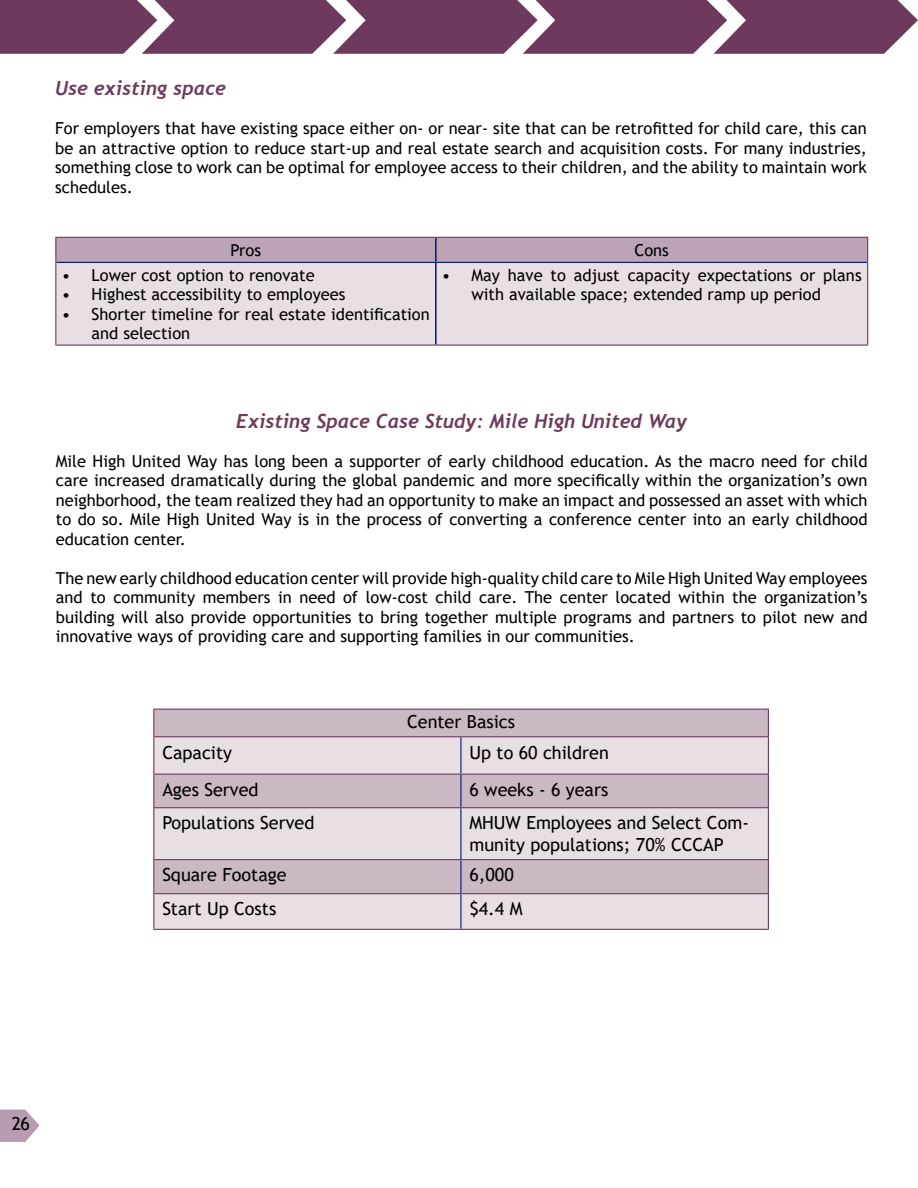
<style>
.page{position:relative;width:918px;height:1188px;background:#fff}
.page>*{position:absolute;margin:0;border:0;box-sizing:border-box;transform-origin:0 0}
.t1{font:italic 700 19.5px "Trebuchet";color:#6d3a5d}
.t2{font:18px/21.6px "Trebuchet MS";color:#000}
.t3{font:16.5px/19.5px "Trebuchet MS";color:#000;text-align:justify}
</style>
<div class="page">
<div style="left:56px;top:263px;width:811px;height:82px;background:#e8dfe5"></div>
<hr style="left:435px;top:263px;width:2px;height:82px;background:#001970">
<hr style="left:56px;top:262px;width:380px;height:1px;background:#001970">
<hr style="left:436px;top:262px;width:431px;height:1px;background:#001970">
<svg style="left:55px;top:237px;width:813px;height:25px"></svg>
<hr style="left:55px;top:262px;width:1px;height:83px;background:#6d3a5d">
<hr style="left:867px;top:262px;width:1px;height:83px;background:#6d3a5d">
<hr style="left:55px;top:345px;width:381px;height:1px;background:#6d3a5d">
<hr style="left:436px;top:345px;width:432px;height:1px;background:#6d3a5d">
<div style="left:154px;top:710px;width:614px;height:26px;background:#cab8c5"></div>
<svg style="left:154px;top:737px;width:614px;height:192px;fill:#e8dfe5"></svg>
<hr style="left:460px;top:737px;width:2px;height:37px;background:#001970">
<hr style="left:460px;top:775px;width:2px;height:32px;background:#001970">
<hr style="left:460px;top:808px;width:2px;height:51px;background:#001970">
<hr style="left:460px;top:860px;width:2px;height:33px;background:#001970">
<hr style="left:460px;top:894px;width:2px;height:35px;background:#001970">
<hr style="left:153px;top:737px;width:1px;height:37px;background:#6d3a5d">
<hr style="left:768px;top:737px;width:1px;height:37px;background:#6d3a5d">
<hr style="left:153px;top:774px;width:308px;height:1px;background:#6d3a5d">
<hr style="left:153px;top:775px;width:1px;height:32px;background:#6d3a5d">
<hr style="left:461px;top:774px;width:308px;height:1px;background:#6d3a5d">
<hr style="left:768px;top:775px;width:1px;height:32px;background:#6d3a5d">
<hr style="left:153px;top:807px;width:308px;height:1px;background:#6d3a5d">
<hr style="left:153px;top:808px;width:1px;height:51px;background:#6d3a5d">
<hr style="left:461px;top:807px;width:308px;height:1px;background:#6d3a5d">
<hr style="left:768px;top:808px;width:1px;height:51px;background:#6d3a5d">
<hr style="left:153px;top:859px;width:308px;height:1px;background:#6d3a5d">
<hr style="left:153px;top:860px;width:1px;height:33px;background:#6d3a5d">
<hr style="left:461px;top:859px;width:308px;height:1px;background:#6d3a5d">
<hr style="left:768px;top:860px;width:1px;height:33px;background:#6d3a5d">
<hr style="left:153px;top:893px;width:308px;height:1px;background:#6d3a5d">
<hr style="left:153px;top:894px;width:1px;height:35px;background:#6d3a5d">
<hr style="left:461px;top:893px;width:308px;height:1px;background:#6d3a5d">
<hr style="left:768px;top:894px;width:1px;height:35px;background:#6d3a5d">
<hr style="left:153px;top:929px;width:308px;height:1px;background:#6d3a5d">
<hr style="left:461px;top:929px;width:308px;height:1px;background:#6d3a5d">
<hr style="left:153px;top:709px;width:308px;height:1px;background:#6d3a5d">
<svg style="left:153px;top:710px;width:1px;height:26px"></svg>
<hr style="left:461px;top:709px;width:308px;height:1px;background:#6d3a5d">
<svg style="left:768px;top:710px;width:1px;height:26px"></svg>
<hr style="left:153px;top:736px;width:308px;height:1px;background:#6d3a5d">
<hr style="left:461px;top:736px;width:308px;height:1px;background:#6d3a5d">
<svg style="left:0;top:0;width:918px;height:54px"></svg>
<svg style="left:0;top:1110px;width:40px;height:32px"></svg>
<p class="t1" style="left:55px;top:76px;width:172px">Use existing space</p>
<p class="t3" style="left:55px;top:118px;width:813px">For employers that have existing space either on- or near- site that can be retrofitted for child care, this can be an attractive option to reduce start-up and real estate search and acquisition costs. For many industries, something close to work can be optimal for employee access to their children, and the ability to maintain work schedules.</p>
<p class="t3" style="left:231px;top:240px;width:32px">Pros</p>
<p class="t3" style="left:635px;top:240px;width:36px">Cons</p>
<p class="t3" style="left:62px;top:265px;width:254px">• Lower cost option to renovate</p>
<p class="t3" style="left:62px;top:284px;width:285px">• Highest accessibility to employees</p>
<p class="t3" style="left:92px;top:304px;width:340px;text-indent:-30px">• Shorter timeline for real estate identification and selection</p>
<p class="t3" style="left:472px;top:265px;width:392px;text-indent:-30px">• May have to adjust capacity expectations or plans with available space; extended ramp up period</p>
<p class="t1" style="left:236px;top:408px;width:453px">Existing Space Case Study: Mile High United Way</p>
<p class="t3" style="left:56px;top:451px;width:813px">Mile High United Way has long been a supporter of early childhood education. As the macro need for child care increased dramatically during the global pandemic and more specifically within the organization’s own neighborhood, the team realized they had an opportunity to make an impact and possessed an asset with which to do so. Mile High United Way is in the process of converting a conference center into an early childhood education center.</p>
<p class="t3" style="left:56px;top:568px;width:813px">The new early childhood education center will provide high-quality child care to Mile High United Way employees and to community members in need of low-cost child care. The center located within the organization’s building will also provide opportunities to bring together multiple programs and partners to pilot new and innovative ways of providing care and supporting families in our communities.</p>
<p class="t2" style="left:407px;top:711px;width:110px">Center Basics</p>
<p class="t2" style="left:162px;top:741px;width:71px">Capacity</p>
<p class="t2" style="left:469px;top:741px;width:141px">Up to 60 children</p>
<p class="t2" style="left:162px;top:779px;width:98px">Ages Served</p>
<p class="t2" style="left:469px;top:779px;width:140px">6 weeks - 6 years</p>
<p class="t2" style="left:162px;top:812px;width:154px">Populations Served</p>
<p class="t2" style="left:469px;top:812px;width:281px">MHUW Employees and Select Com&shy;munity populations; 70% CCCAP</p>
<p class="t2" style="left:162px;top:864px;width:126px">Square Footage</p>
<p class="t2" style="left:469px;top:864px;width:46px">6,000</p>
<p class="t2" style="left:162px;top:898px;width:116px">Start Up Costs</p>
<p class="t2" style="left:469px;top:898px;width:55px">$4.4 M</p>
<p class="t2" style="left:12px;top:1113px;width:20px">26</p>
</div>
